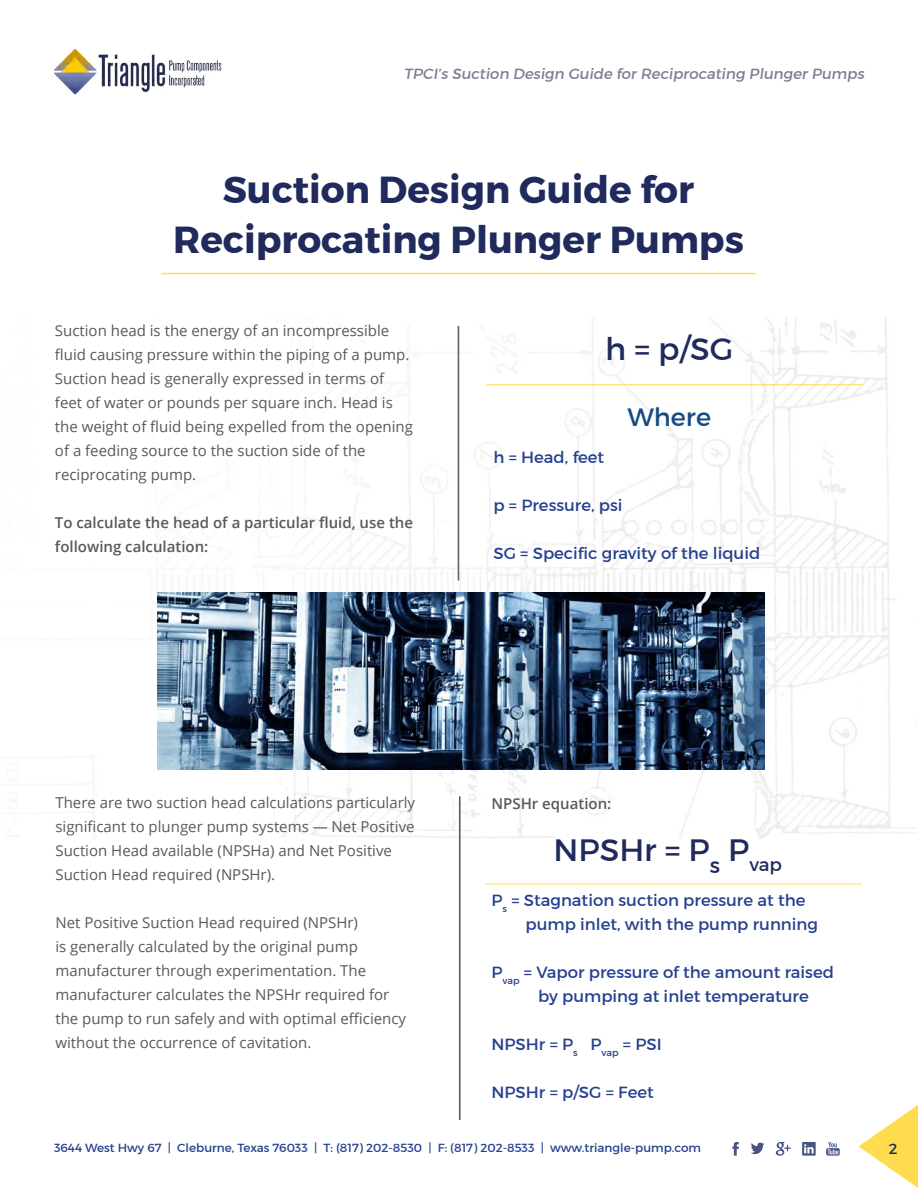
<style>
.page{position:relative;width:918px;height:1188px;background:#fff}
.page>*{position:absolute;margin:0;border:0;box-sizing:border-box;transform-origin:0 0}
.t1{font:700 37.5px/49.5px "Montserrat";color:#212a5c;text-align:center}
.t2{font:31.5px "Montserrat";color:#212a5c}
.t3{font:25.5px "Montserrat";color:#174a82}
.t4{font:16.5px/24px "Montserrat";color:#25408f}
.t5{font:15px/24px "Open Sans";color:#58595b}
.t6{font:600 15px/24px "Open Sans";color:#58595b}
.t7{font:15px "Montserrat";color:#7b7f93}
.t8{font:15px "Montserrat";color:#212a5c}
.t9{font:12px "Montserrat";color:#25408f}
</style>
<div class="page">
<svg style="left:859px;top:1105px;width:59px;height:83px"></svg>
<img style="left:54px;top:48px;width:168px;height:46px">
<svg style="left:732px;top:1142px;width:7px;height:14px"></svg>
<svg style="left:751px;top:1143px;width:13px;height:11px"></svg>
<svg style="left:776px;top:1142px;width:15px;height:14px"></svg>
<svg style="left:802px;top:1142px;width:14px;height:14px"></svg>
<svg style="left:826px;top:1142px;width:14px;height:14px"></svg>
<img style="left:93px;top:318px;width:823px;height:520px">
<hr style="left:459px;top:326px;width:1px;height:255px;background:#58595b">
<hr style="left:458px;top:326px;width:1px;height:255px;background:#58595b">
<hr style="left:161px;top:273px;width:594px;height:1px;background:#fedb4e">
<img style="left:157px;top:593px;width:607px;height:176px">
<hr style="left:460px;top:796px;width:1px;height:324px;background:#58595b">
<hr style="left:459px;top:796px;width:1px;height:324px;background:#58595b">
<hr style="left:486px;top:384px;width:377px;height:1px;background:#fedb4e">
<hr style="left:485px;top:884px;width:376px;height:1px;background:#fedb4e">
<p class="t7" style="left:404px;top:64px;width:464px">TPCI’s Suction Design Guide for Reciprocating Plunger Pumps</p>
<h1 class="t1" style="left:173px;top:166px;width:572px">Suction Design Guide for<br>Reciprocating Plunger Pumps</h1>
<p class="t5" style="left:55px;top:318px;width:360px">Suction head is the energy of an incompressible fluid causing pressure within the piping of a pump.<br>Suction head is generally expressed in terms of feet of water or pounds per square inch. Head is the weight of fluid being expelled from the opening of a feeding source to the suction side of the reciprocating pump.</p>
<p class="t6" style="left:55px;top:510px;width:360px">To calculate the head of a particular fluid, use the following calculation:</p>
<h2 class="t2" style="left:605px;top:329px;width:130px">h = p/SG</h2>
<h3 class="t3" style="left:627px;top:401px;width:85px">Where</h3>
<p class="t4" style="left:493px;top:445px;width:112px">h = Head, feet</p>
<p class="t4" style="left:493px;top:493px;width:131px">p = Pressure, psi</p>
<p class="t4" style="left:493px;top:541px;width:268px">SG = Specific gravity of the liquid</p>
<p class="t5" style="left:55px;top:790px;width:361px">There are two suction head calculations particularly significant to plunger pump systems — Net Positive Suction Head available (NPSHa) and Net Positive Suction Head required (NPSHr).</p>
<p class="t5" style="left:55px;top:910px;width:352px">Net Positive Suction Head required (NPSHr)<br>is generally calculated by the original pump manufacturer through experimentation. The manufacturer calculates the NPSHr required for the pump to run safely and with optimal efficiency without the occurrence of cavitation.</p>
<p class="t6" style="left:491px;top:791px;width:121px">NPSHr equation:</p>
<h2 class="t2" style="left:554px;top:830px;width:230px">NPSHr = P<sub>s</sub> P<sub>vap</sub></h2>
<p class="t4" style="left:526px;top:888px;width:294px;text-indent:-34px">P<sub>s</sub> = Stagnation suction pressure at the pump inlet, with the pump running</p>
<p class="t4" style="left:538px;top:960px;width:297px;text-indent:-47px">P<sub>vap</sub> = Vapor pressure of the amount raised by pumping at inlet temperature</p>
<p class="t4" style="left:491px;top:1032px;width:172px">NPSHr = P<sub>s</sub> P<sub>vap</sub> = PSI</p>
<p class="t4" style="left:491px;top:1080px;width:164px">NPSHr = p/SG = Feet</p>
<p class="t9" style="left:54px;top:1141px;width:649px">3644 West Hwy 67 | Cleburne, Texas 76033 | T: (817) 202-8530 | F: (817) 202-8533 | www.triangle-pump.com</p>
<p class="t8" style="left:889px;top:1139px;width:10px">2</p>
</div>
